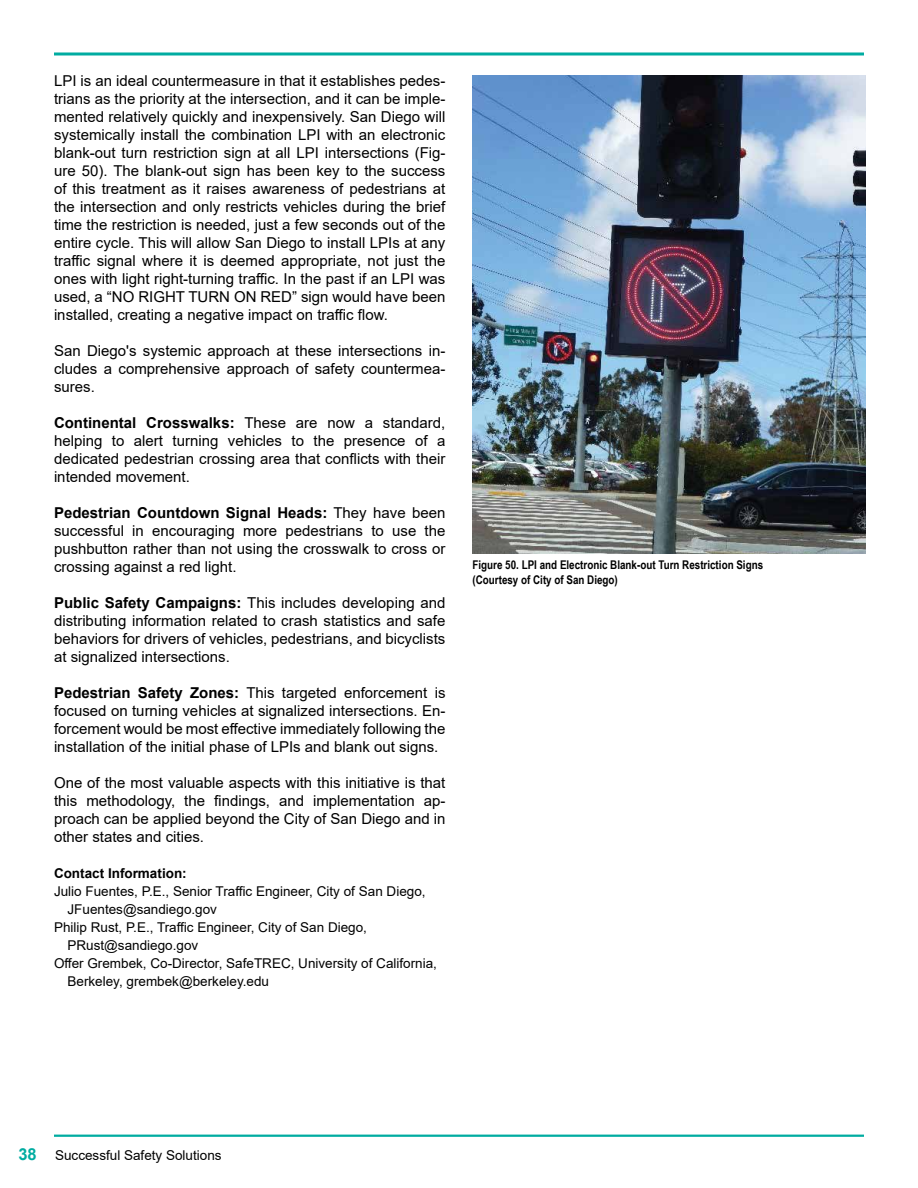
<style>
.page{position:relative;width:918px;height:1188px;background:#fff}
.page>*{position:absolute;margin:0;border:0;box-sizing:border-box;transform-origin:0 0}
.t1{font:15px/18px "Arial";color:#000;text-align:justify}
.t2{font:13.5px "Arial";color:#000}
.t3{font:700 13.5px "Arial";color:#000}
.t4{font:700 12px/14.4px "Arial Narrow";color:#000}
.s1{font-weight:700}
.s2{font-weight:700;font-size:16.5px;color:#00aca1}
</style>
<div class="page">
<hr style="left:54px;top:1135px;width:810px;height:2px;background:#00aca1">
<hr style="left:54px;top:52px;width:810px;height:3px;background:#00aca1">
<img style="left:472px;top:75px;width:393px;height:478px">
<p class="t1" style="left:54px;top:72px;width:393px">LPI is an ideal countermeasure in that it establishes pedes&shy;trians as the priority at the intersection, and it can be imple&shy;mented relatively quickly and inexpensively. San Diego will systemically install the combination LPI with an electronic blank-out turn restriction sign at all LPI intersections (Fig&shy;ure 50). The blank-out sign has been key to the success of this treatment as it raises awareness of pedestrians at the intersection and only restricts vehicles during the brief time the restriction is needed, just a few seconds out of the entire cycle. This will allow San Diego to install LPIs at any traffic signal where it is deemed appropriate, not just the ones with light right-turning traffic. In the past if an LPI was used, a “NO RIGHT TURN ON RED” sign would have been installed, creating a negative impact on traffic flow.</p>
<p class="t1" style="left:54px;top:342px;width:393px">San Diego's systemic approach at these intersections in&shy;cludes a comprehensive approach of safety countermea&shy;sures.</p>
<p class="t1" style="left:54px;top:414px;width:393px"><span class="s1">Continental Crosswalks:</span> These are now a standard, helping to alert turning vehicles to the presence of a dedicated pedestrian crossing area that conflicts with their intended movement.</p>
<p class="t1" style="left:54px;top:504px;width:393px"><span class="s1">Pedestrian Countdown Signal Heads:</span> They have been successful in encouraging more pedestrians to use the pushbutton rather than not using the crosswalk to cross or crossing against a red light.</p>
<p class="t1" style="left:54px;top:594px;width:393px"><span class="s1">Public Safety Campaigns:</span> This includes developing and distributing information related to crash statistics and safe behaviors for drivers of vehicles, pedestrians, and bicyclists at signalized intersections.</p>
<p class="t1" style="left:54px;top:684px;width:393px"><span class="s1">Pedestrian Safety Zones:</span> This targeted enforcement is focused on turning vehicles at signalized intersections. En&shy;forcement would be most effective immediately following the installation of the initial phase of LPIs and blank out signs.</p>
<p class="t1" style="left:54px;top:774px;width:393px">One of the most valuable aspects with this initiative is that this methodology, the findings, and implementation ap&shy;proach can be applied beyond the City of San Diego and in other states and cities.</p>
<p class="t3" style="left:54px;top:864px;width:134px">Contact Information:</p>
<p class="t2" style="left:54px;top:882px;width:373px">Julio Fuentes, P.E., Senior Traffic Engineer, City of San Diego,</p>
<p class="t2" style="left:68px;top:900px;width:151px">JFuentes@sandiego.gov</p>
<p class="t2" style="left:54px;top:918px;width:315px">Philip Rust, P.E., Traffic Engineer, City of San Diego,</p>
<p class="t2" style="left:68px;top:936px;width:132px">PRust@sandiego.gov</p>
<p class="t2" style="left:54px;top:954px;width:385px">Offer Grembek, Co-Director, SafeTREC, University of California,</p>
<p class="t2" style="left:68px;top:972px;width:203px">Berkeley, grembek@berkeley.edu</p>
<p class="t4" style="left:472px;top:557px;width:292px">Figure 50. LPI and Electronic Blank-out Turn Restriction Signs (Courtesy of City of San Diego)</p>
<p class="t2" style="left:18px;top:1146px;width:205px"><span class="s2">38</span> Successful Safety Solutions</p>
</div>
